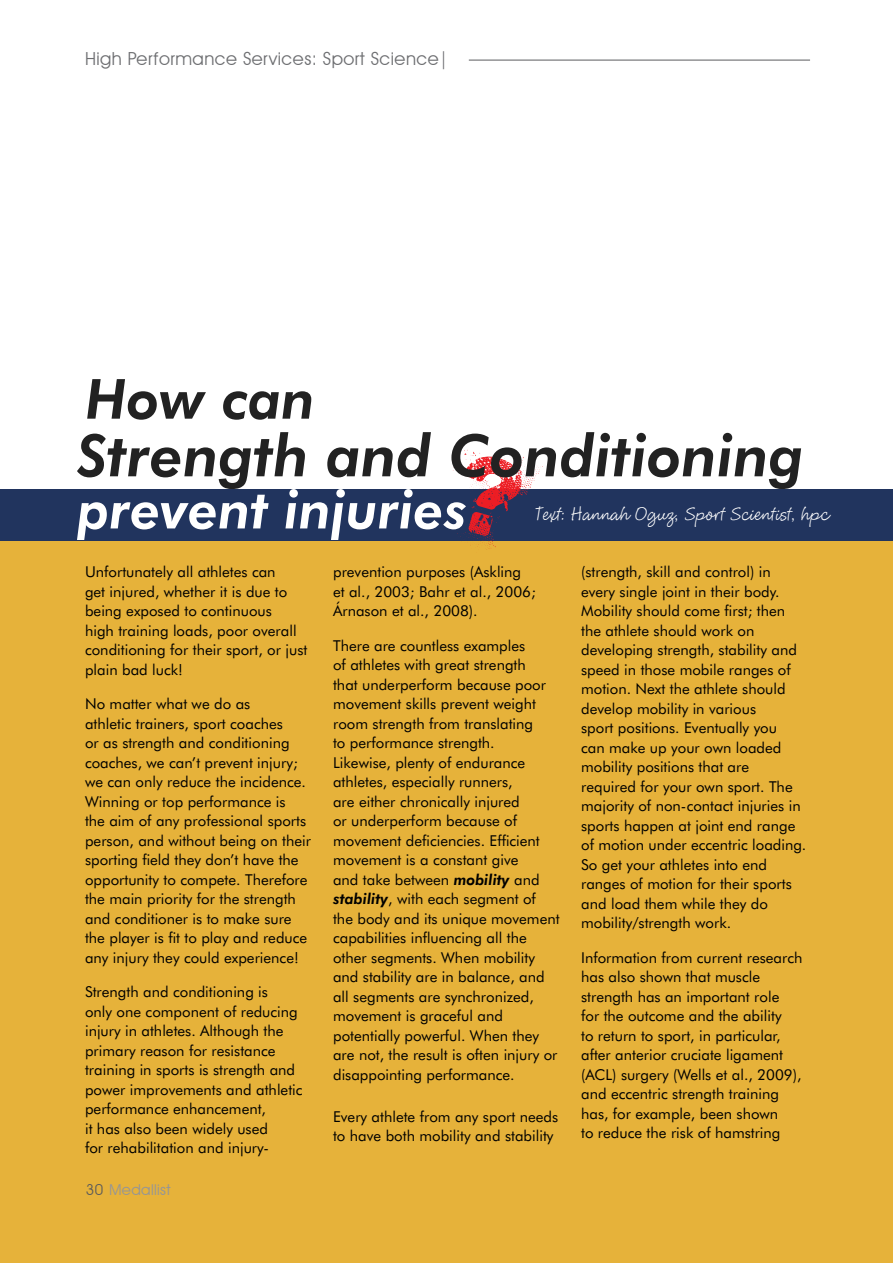
<style>
.page{position:relative;width:893px;height:1263px;background:#fff}
.page>*{position:absolute;margin:0;border:0;box-sizing:border-box;transform-origin:0 0}
.t1{font:18px "Avant Garde IT Cby BT";letter-spacing:.025em;color:#6d6e71}
.t2{font:18px "Cluff Hmk";color:#fff}
.t3{font:15px/19.5px "Futura BT";color:#000}
.t4{font:15px "Avant Garde IT Cby BT";letter-spacing:.025em;color:#939598}
.s1{color:#58595b}
.s2{font-weight:800;font-style:italic}
</style>
<div class="page">
<div style="left:0;top:517px;width:893px;height:746px;background:#e6b23a"></div>
<div style="left:0;top:489px;width:893px;height:51px;background:#21345e"></div>
<hr style="left:469px;top:60px;width:341px;height:1px;background:#6d6e71">
<svg style="left:87px;top:379px;width:224px;height:41px"></svg>
<svg style="left:77px;top:432px;width:724px;height:118px"></svg>
<p class="t1" style="left:85px;top:48px;width:365px">High Performance Services: Sport Science|</p>
<p class="t2" style="left:534px;top:504px;width:296px">Text: Hannah Oguz, Sport Scientist, hpc</p>
<p class="t3" style="left:85px;top:562px;width:224px">Unfortunately all athletes can<br>get injured, whether it is due to being exposed to continuous<br>high training loads, poor overall conditioning for their sport, or just plain bad luck!</p>
<p class="t3" style="left:85px;top:694px;width:228px">No matter what we do as<br>athletic trainers, sport coaches<br>or as strength and conditioning coaches, we can’t prevent injury; we can only reduce the incidence.<br>Winning or top performance is<br>the aim of any professional sports person, and without being on their sporting field they don’t have the opportunity to compete. Therefore the main priority for the strength and conditioner is to make sure the player is fit to play and reduce any injury they could experience!</p>
<p class="t3" style="left:85px;top:982px;width:219px">Strength and conditioning is<br>only one component of reducing injury in athletes. Although the primary reason for resistance training in sports is strength and power improvements and athletic performance enhancement,<br>it has also been widely used<br>for rehabilitation and injury-</p>
<p class="t4" style="left:86px;top:1181px;width:86px"><span class="s1">30</span> Medallist</p>
<p class="t3" style="left:333px;top:562px;width:204px">prevention purposes (Askling et al., 2003; Bahr et al., 2006;<br>Árnason et al., 2008).</p>
<p class="t3" style="left:333px;top:635px;width:228px">There are countless examples<br>of athletes with great strength<br>that underperform because poor movement skills prevent weight room strength from translating<br>to performance strength.<br>Likewise, plenty of endurance athletes, especially runners,<br>are either chronically injured<br>or underperform because of movement deficiencies. Efficient movement is a constant give<br>and take between <span class="s2">mobility</span> and <span class="s2">stability</span>, with each segment of the body and its unique movement capabilities influencing all the other segments. When mobility and stability are in balance, and all segments are synchronized, movement is graceful and potentially powerful. When they are not, the result is often injury or disappointing performance.</p>
<p class="t3" style="left:333px;top:1106px;width:227px">Every athlete from any sport needs to have both mobility and stability</p>
<p class="t3" style="left:581px;top:562px;width:227px">(strength, skill and control) in every single joint in their body.<br>Mobility should come first; then the athlete should work on developing strength, stability and speed in those mobile ranges of motion. Next the athlete should develop mobility in various<br>sport positions. Eventually you<br>can make up your own loaded mobility positions that are required for your own sport. The majority of non-contact injuries in sports happen at joint end range of motion under eccentric loading.<br>So get your athletes into end ranges of motion for their sports and load them while they do mobility/strength work.</p>
<p class="t3" style="left:581px;top:947px;width:223px">Information from current research has also shown that muscle strength has an important role<br>for the outcome and the ability<br>to return to sport, in particular, after anterior cruciate ligament (ACL) surgery (Wells et al., 2009), and eccentric strength training has, for example, been shown<br>to reduce the risk of hamstring</p>
</div>
